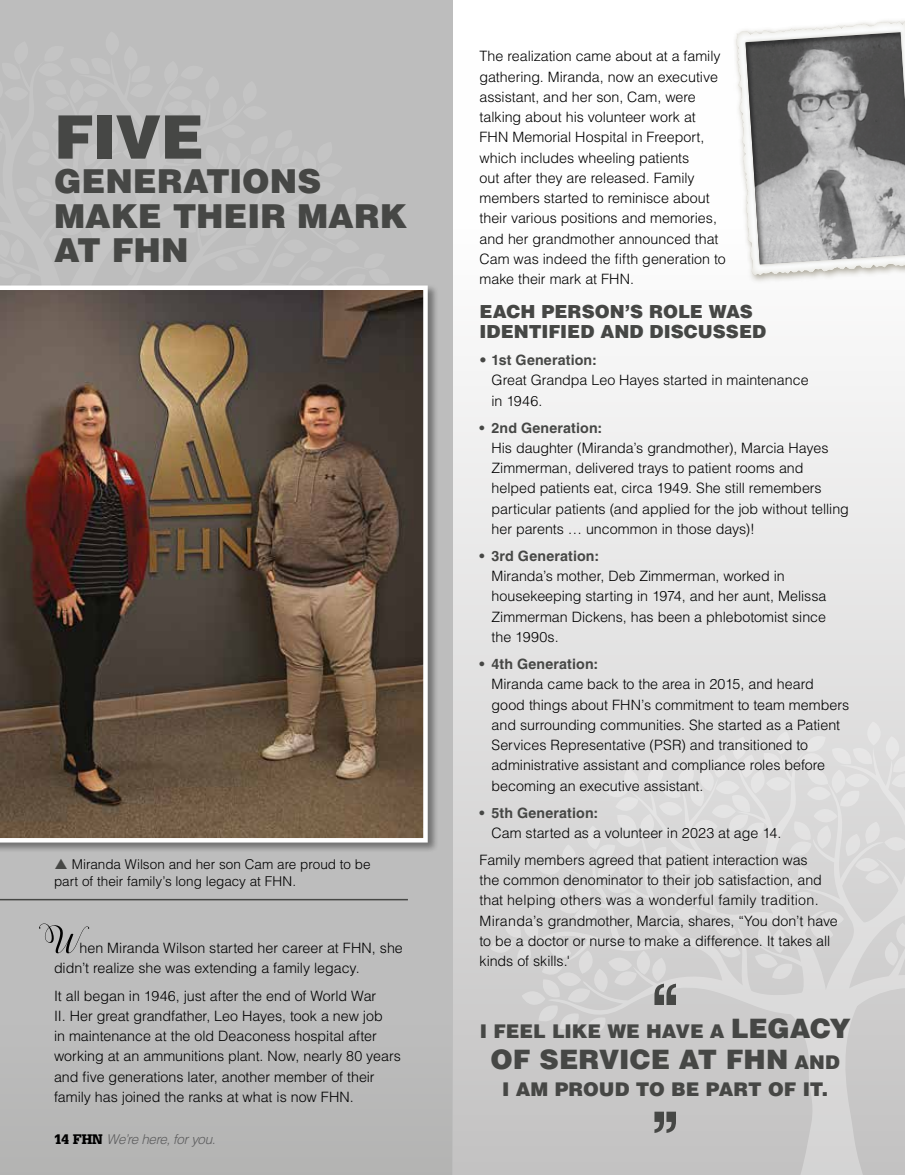
<style>
.page{position:relative;width:905px;height:1175px;background:#fff}
.page>*{position:absolute;margin:0;border:0;box-sizing:border-box;transform-origin:0 0}
.t1{font:900 60px "Helvetica LT Std";color:#464745}
.t2{font:900 33px/34.5px "Helvetica LT Std";color:#464745}
.t3{font:900 26.7px "Helvetica LT Std";color:#464745}
.t4{font:900 18.9px "Helvetica LT Std";color:#464745}
.t5{font:900 18px/20.2px "Helvetica LT Std";color:#464745}
.t6{font:300 14.25px/20.2px "Helvetica LT Std";color:#000}
.t7{font:700 14.25px "Helvetica LT Std";letter-spacing:.01em;color:#464745}
.t8{font:300 13.5px/16.5px "Helvetica LT Std";color:#000}
.t9{font:italic 300 13.5px "Helvetica LT Std";letter-spacing:-.04em;color:#5e5e5f}
.s1{font-family:"Glypha LT Std";font-weight:900;font-style:normal;color:#000}
.s2{color:#464745}
.s3{font-weight:700;color:#464745}
.s4{font-size:26.7px}
.s5{font-size:18.9px}
</style>
<div class="page">
<div style="left:0;top:50px;width:904px;height:1124px;background:linear-gradient(to bottom,#fff,#c3c2c2)"></div>
<svg style="left:513px;top:1037px;width:391px;height:137px;background:#c8c7c7"></svg>
<div style="left:0;top:0;width:452px;height:1174px;background:#bdbdbd"></div>
<hr style="left:0;top:899px;width:408px;height:1px;background:#464745">
<svg style="left:490px;top:721px;width:414px;height:316px;background:#d8d7d7"></svg>
<svg style="left:654px;top:1111px;width:22px;height:22px"></svg>
<div style="left:0;top:284px;width:438px;height:569px;background:#000;opacity:.4"></div>
<img style="left:0;top:285px;width:428px;height:557px">
<div style="left:732px;top:17px;width:172px;height:267px;background:#7a735e;opacity:.6"></div>
<svg style="left:733px;top:20px;width:171px;height:257px"></svg>
<div style="left:742px;top:29px;width:162px;height:239px;background:#7a735e;opacity:.3"></div>
<svg style="left:745px;top:32px;width:159px;height:233px;background:#969696"></svg>
<div style="left:0;top:1024px;width:451px;height:150px;background:#b3b3b2"></div>
<svg style="left:39px;top:923px;width:50px;height:30px"></svg>
<h1 class="t1" style="left:54px;top:98px;width:151px">FIVE</h1>
<h2 class="t2" style="left:54px;top:163px;width:355px">GENERATIONS<br>MAKE THEIR MARK<br>AT FHN</h2>
<p class="t8" style="left:54px;top:856px;width:318px;text-indent:18px">Miranda Wilson and her son Cam are proud to be part of their family’s long legacy at FHN.</p>
<p class="t6" style="left:54px;top:938px;width:350px;text-indent:25px">hen Miranda Wilson started her career at FHN, she didn’t realize she was extending a family legacy.</p>
<p class="t6" style="left:54px;top:985px;width:348px">It all began in 1946, just after the end of World War<br>II. Her great grandfather, Leo Hayes, took a new job<br>in maintenance at the old Deaconess hospital after working at an ammunitions plant. Now, nearly 80 years and five generations later, another member of their family has joined the ranks at what is now FHN.</p>
<p class="t9" style="left:54px;top:1130px;width:163px"><span class="s1">14 FHN</span> We’re here, for you.</p>
<p class="t6" style="left:479px;top:46px;width:248px">The realization came about at a family gathering. Miranda, now an executive assistant, and her son, Cam, were talking about his volunteer work at FHN Memorial Hospital in Freeport, which includes wheeling patients<br>out after they are released. Family members started to reminisce about their various positions and memories, and her grandmother announced that Cam was indeed the fifth generation to make their mark at FHN.</p>
<p class="t5" style="left:479px;top:301px;width:288px">EACH PERSON’S ROLE WAS<br>IDENTIFIED AND DISCUSSED</p>
<p class="t6" style="left:491px;top:350px;width:318px;text-indent:-12px"><span class="s2">•</span> <span class="s3">1st Generation:<br></span>Great Grandpa Leo Hayes started in maintenance in 1946.</p>
<p class="t7" style="left:479px;top:419px;width:124px">• 2nd Generation:</p>
<p class="t6" style="left:491px;top:437px;width:359px">His daughter (Miranda’s grandmother), Marcia Hayes Zimmerman, delivered trays to patient rooms and helped patients eat, circa 1949. She still remembers particular patients (and applied for the job without telling her parents … uncommon in those days)!</p>
<p class="t7" style="left:479px;top:547px;width:121px">• 3rd Generation:</p>
<p class="t6" style="left:491px;top:566px;width:336px">Miranda’s mother, Deb Zimmerman, worked in housekeeping starting in 1974, and her aunt, Melissa Zimmerman Dickens, has been a phlebotomist since the 1990s.</p>
<p class="t7" style="left:479px;top:655px;width:120px">• 4th Generation:</p>
<p class="t6" style="left:491px;top:674px;width:359px">Miranda came back to the area in 2015, and heard good things about FHN’s commitment to team members and surrounding communities. She started as a Patient Services Representative (PSR) and transitioned to administrative assistant and compliance roles before becoming an executive assistant.</p>
<p class="t7" style="left:479px;top:804px;width:120px">• 5th Generation:</p>
<p class="t6" style="left:479px;top:819px;width:330px;line-height:27px;text-indent:12px">Cam started as a volunteer in 2023 at age 14.<br>Family members agreed that patient interaction was</p>
<p class="t6" style="left:479px;top:869px;width:360px">the common denominator to their job satisfaction, and that helping others was a wonderful family tradition.<br>Miranda’s grandmother, Marcia, shares, “You don’t have to be a doctor or nurse to make a difference. It takes all kinds of skills.'</p>
<h3 class="t4" style="left:480px;top:1018px;width:372px">I FEEL LIKE WE HAVE A <span class="s4">LEGACY</span></h3>
<h3 class="t3" style="left:490px;top:1042px;width:351px">OF SERVICE AT FHN <span class="s5">AND</span></h3>
<h3 class="t4" style="left:502px;top:1076px;width:327px">I AM PROUD TO BE PART OF IT.</h3>
</div>
